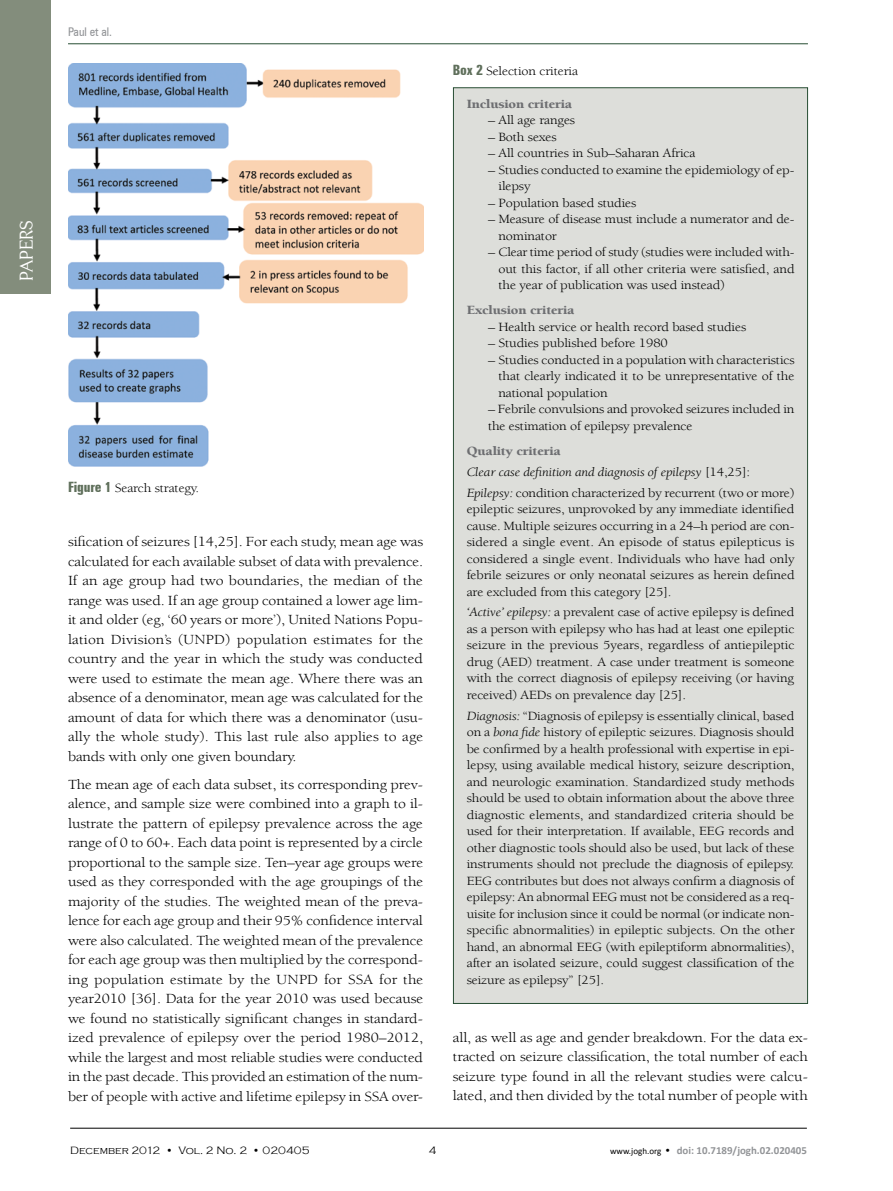
<style>
.page{position:relative;width:893px;height:1191px;background:#fff}
.page>*{position:absolute;margin:0;border:0;box-sizing:border-box;transform-origin:0 0}
.t1{font:18px "Centabel";color:#fff}
.t2{font:14.25px/19.5px "Berkeley Std";letter-spacing:-.01em;color:#000;text-align:justify;scale:1.11 1}
.t3{font:12.9px/16.5px "Berkeley Std";letter-spacing:-.01em;color:#000;text-align:justify;scale:1.11 1}
.t4{font:900 12.9px "Berkeley Std";letter-spacing:-.01em;color:#6d6e71;scale:1.11 1}
.t5{font:condensed 12px "Zurich BT";color:#939598}
.t6{font:700 10.95px "Calibri";color:#939598}
.t7{font:300 10.95px "Copperplate Gothic";color:#000}
.s1{font-family:"Zurich BT";font-weight:700;font-stretch:extra-condensed;font-size:14.25px;color:#5f6f5b}
.s2{font-weight:900;color:#6d6e71}
.s3{font-style:italic}
.s4{font-weight:400;font-size:9px;color:#000}
.s5{font-family:"Copperplate Gothic";font-weight:300;color:#000}
</style>
<div class="page">
<hr style="left:70px;top:1128px;width:737px;height:1px;background:#000">
<hr style="left:68px;top:44px;width:740px;height:1px;background:#274d33">
<div style="left:0;top:0;width:51px;height:293px;background:#838d7c"></div>
<img style="left:68px;top:64px;width:355px;height:403px">
<div style="left:453px;top:87px;width:355px;height:916px;background:#dddeda;border:1px solid #274d33"></div>
<h1 class="t1" style="left:13px;top:281px;width:103px;rotate:-90deg">VIEWPOINTS</h1>
<h1 class="t1" style="left:16px;top:281px;width:62px;rotate:-90deg">Papers</h1>
<p class="t5" style="left:68px;top:25px;width:46px">Paul et al.</p>
<p class="t3" style="left:68px;top:479px;width:120px"><span class="s1">Figure 1</span> Search strategy.</p>
<p class="t2" style="left:68px;top:532px;width:322px">sification of seizures [14,25]. For each study, mean age was calculated for each available subset of data with prevalence.<br>If an age group had two boundaries, the median of the range was used. If an age group contained a lower age lim&shy;it and older (eg, ‘60 years or more’), United Nations Popu&shy;lation Division’s (UNPD) population estimates for the country and the year in which the study was conducted were used to estimate the mean age. Where there was an absence of a denominator, mean age was calculated for the amount of data for which there was a denominator (usu&shy;ally the whole study). This last rule also applies to age bands with only one given boundary.</p>
<p class="t2" style="left:68px;top:774px;width:322px">The mean age of each data subset, its corresponding prev&shy;alence, and sample size were combined into a graph to il&shy;lustrate the pattern of epilepsy prevalence across the age range of 0 to 60+. Each data point is represented by a circle proportional to the sample size. Ten–year age groups were used as they corresponded with the age groupings of the majority of the studies. The weighted mean of the preva&shy;lence for each age group and their 95% confidence interval were also calculated. The weighted mean of the prevalence for each age group was then multiplied by the correspond&shy;ing population estimate by the UNPD for SSA for the year2010 [36]. Data for the year 2010 was used because we found no statistically significant changes in standard&shy;ized prevalence of epilepsy over the period 1980–2012, while the largest and most reliable studies were conducted in the past decade. This provided an estimation of the num&shy;ber of people with active and lifetime epilepsy in SSA over-</p>
<p class="t3" style="left:453px;top:63px;width:114px"><span class="s1">Box 2</span> Selection criteria</p>
<p class="t4" style="left:467px;top:97px;width:97px">Inclusion criteria</p>
<p class="t3" style="left:488px;top:112px;width:80px">– All age ranges</p>
<p class="t3" style="left:488px;top:129px;width:63px">– Both sexes</p>
<p class="t3" style="left:488px;top:145px;width:188px">– All countries in Sub–Saharan Africa</p>
<p class="t3" style="left:498px;top:162px;width:268px;text-indent:-10px">– Studies conducted to examine the epidemiology of ep&shy;ilepsy</p>
<p class="t3" style="left:488px;top:195px;width:135px">– Population based studies</p>
<p class="t3" style="left:498px;top:211px;width:268px;text-indent:-10px">– Measure of disease must include a numerator and de&shy;nominator</p>
<p class="t3" style="left:498px;top:244px;width:268px;text-indent:-10px">– Clear time period of study (studies were included with&shy;out this factor, if all other criteria were satisfied, and the year of publication was used instead)</p>
<p class="t4" style="left:467px;top:303px;width:99px">Exclusion criteria</p>
<p class="t3" style="left:488px;top:319px;width:234px">– Health service or health record based studies</p>
<p class="t3" style="left:488px;top:335px;width:164px">– Studies published before 1980</p>
<p class="t3" style="left:498px;top:352px;width:268px;text-indent:-10px">– Studies conducted in a population with characteristics that clearly indicated it to be unrepresentative of the national population</p>
<p class="t3" style="left:488px;top:401px;width:278px">– Febrile convulsions and provoked seizures included in the estimation of epilepsy prevalence</p>
<p class="t3" style="left:467px;top:441px;width:297px;line-height:20.7px;text-align:left"><span class="s2">Quality criteria<br></span><span class="s3">Clear case definition and diagnosis of epilepsy</span> [14,25]:<br><span class="s3">Epilepsy:</span> condition characterized by recurrent (two or more)</p>
<p class="t3" style="left:467px;top:501px;width:297px">epileptic seizures, unprovoked by any immediate identified cause. Multiple seizures occurring in a 24–h period are con&shy;sidered a single event. An episode of status epilepticus is considered a single event. Individuals who have had only febrile seizures or only neonatal seizures as herein defined are excluded from this category [25].</p>
<p class="t3" style="left:467px;top:604px;width:297px"><span class="s3">‘Active’ epilepsy:</span> a prevalent case of active epilepsy is defined as a person with epilepsy who has had at least one epileptic seizure in the previous 5years, regardless of antiepileptic drug (AED) treatment. A case under treatment is someone with the correct diagnosis of epilepsy receiving (or having received) AEDs on prevalence day [25].</p>
<p class="t3" style="left:467px;top:707px;width:297px"><span class="s3">Diagnosis:</span> “Diagnosis of epilepsy is essentially clinical, based on a <span class="s3">bona fide</span> history of epileptic seizures. Diagnosis should be confirmed by a health professional with expertise in epi&shy;lepsy, using available medical history, seizure description, and neurologic examination. Standardized study methods should be used to obtain information about the above three diagnostic elements, and standardized criteria should be used for their interpretation. If available, EEG records and other diagnostic tools should also be used, but lack of these instruments should not preclude the diagnosis of epilepsy.<br>EEG contributes but does not always confirm a diagnosis of epilepsy: An abnormal EEG must not be considered as a req&shy;uisite for inclusion since it could be normal (or indicate non&shy;specific abnormalities) in epileptic subjects. On the other hand, an abnormal EEG (with epileptiform abnormalities), after an isolated seizure, could suggest classification of the seizure as epilepsy” [25].</p>
<p class="t2" style="left:453px;top:1028px;width:321px">all, as well as age and gender breakdown. For the data ex&shy;tracted on seizure classification, the total number of each seizure type found in all the relevant studies were calcu&shy;lated, and then divided by the total number of people with</p>
<p class="t7" style="left:70px;top:1144px;width:241px">December 2012 • Vol. 2 No. 2 • 020405</p>
<p class="t7" style="left:429px;top:1144px;width:9px">4</p>
<p class="t6" style="left:610px;top:1143px;width:198px"><span class="s4">www.jogh.org</span> <span class="s5">•</span> doi: 10.7189/jogh.02.020405</p>
</div>
